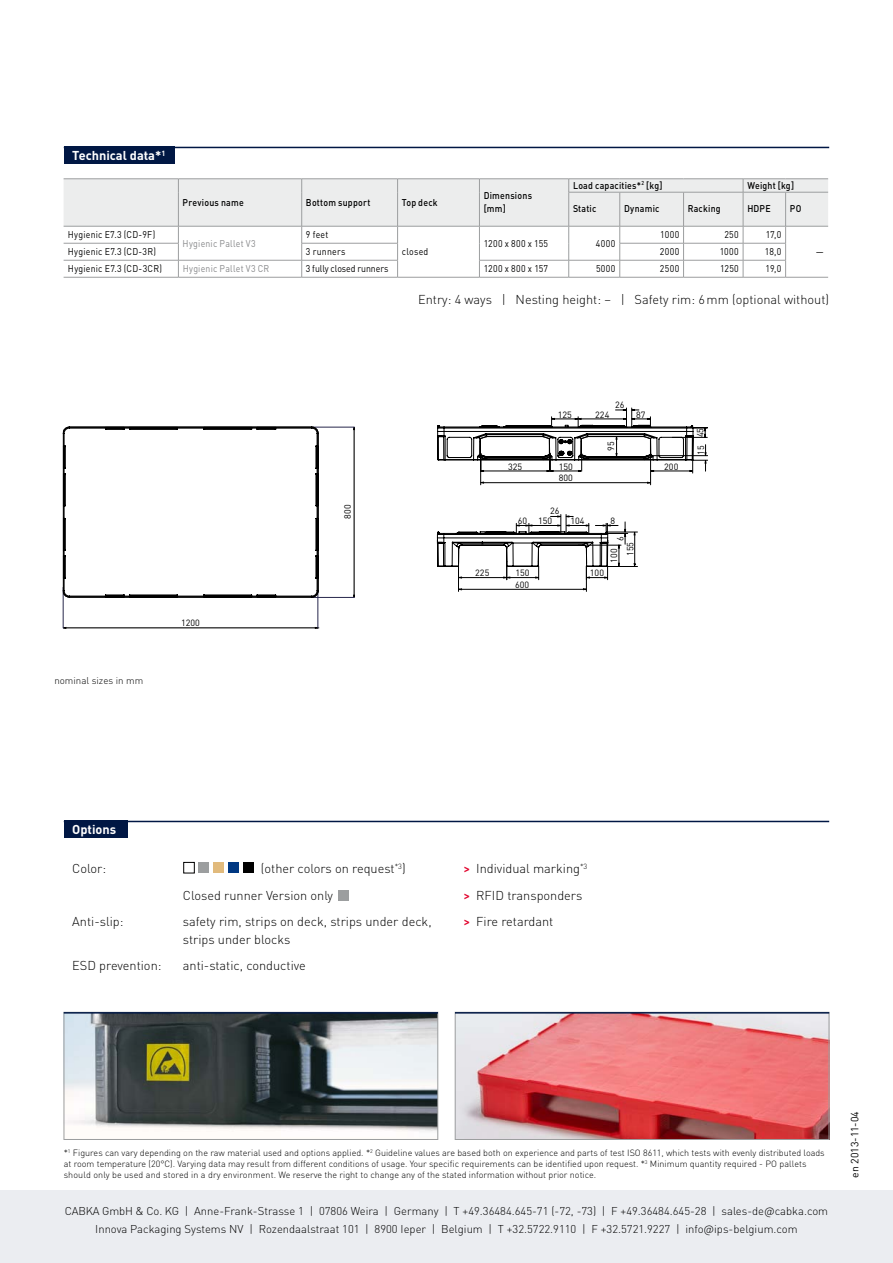
<style>
.page{position:relative;width:893px;height:1263px;background:#fff}
.page>*{position:absolute;margin:0;border:0;box-sizing:border-box;transform-origin:0 0}
.t1{font:300 12.75px/26.5px "DIN Pro";color:#000}
.t2{font:700 12.75px "DIN Pro";color:#fff}
.t3{font:300 11.25px/18px "DIN Pro";color:#000;text-align:center}
.t4{font:10.5px "DIN Pro";color:#000}
.t5{font:9.75px/17px "DIN Pro";letter-spacing:.025em;color:#000;scale:.9 1}
.t6{font:500 9.75px/13.5px "DIN Pro";letter-spacing:.025em;color:#000;scale:.9 1}
.t7{font:9.75px "DIN Pro";letter-spacing:.025em;color:#87888a;scale:.9 1}
.t8{font:9.75px "DIN Pro";letter-spacing:-.005em;color:#000;scale:.9 1}
.t9{font:300 9.75px "DIN Pro";color:#000}
.t10{font:300 9px/10.8px "DIN Pro";color:#000}
.t11{font:9px/10.8px "DIN Pro";color:#000}
.s1{font-weight:500;color:#e2002b}
</style>
<div class="page">
<div style="left:243px;top:862px;width:11px;height:11px;background:#000"></div>
<div style="left:228px;top:862px;width:11px;height:11px;background:#003882"></div>
<div style="left:213px;top:862px;width:11px;height:11px;background:#e1ba7c"></div>
<div style="left:199px;top:862px;width:10px;height:11px;background:#9c9e9f"></div>
<div style="left:183px;top:862px;width:12px;height:11px;border:1px solid #000"></div>
<img style="left:66px;top:1014px;width:370px;height:118px">
<div style="left:64px;top:1012px;width:374px;height:128px;border:1px solid #9c9e9f"></div>
<img style="left:457px;top:1014px;width:370px;height:124px">
<div style="left:455px;top:1012px;width:374px;height:128px;border:1px solid #9c9e9f"></div>
<hr style="left:64px;top:821px;width:765px;height:1px;background:#001744">
<hr style="left:64px;top:147px;width:765px;height:1px;background:#001744">
<hr style="left:64px;top:1012px;width:374px;height:1px;background:#001744">
<hr style="left:455px;top:1012px;width:374px;height:1px;background:#001744">
<hr style="left:66px;top:628px;width:250px;height:1px;background:#000">
<hr style="left:63px;top:587px;width:1px;height:41px;background:#27274c">
<hr style="left:318px;top:590px;width:1px;height:38px;background:#27274c">
<svg style="left:63px;top:427px;width:292px;height:171px"></svg>
<svg style="left:436px;top:408px;width:272px;height:183px"></svg>
<div style="left:0;top:1191px;width:893px;height:72px;background:#ebedf1"></div>
<div style="left:64px;top:147px;width:110px;height:17px;background:#001744"></div>
<div style="left:64px;top:821px;width:64px;height:17px;background:#001744"></div>
<hr style="left:64px;top:277px;width:114px;height:1px;background:#9c9e9f">
<hr style="left:178px;top:277px;width:124px;height:1px;background:#9c9e9f">
<hr style="left:302px;top:277px;width:96px;height:1px;background:#9c9e9f">
<hr style="left:398px;top:277px;width:81px;height:1px;background:#9c9e9f">
<hr style="left:479px;top:277px;width:90px;height:1px;background:#9c9e9f">
<svg style="left:64px;top:179px;width:764px;height:98px"></svg>
<hr style="left:620px;top:243px;width:64px;height:1px;background:#9c9e9f">
<hr style="left:684px;top:243px;width:59px;height:1px;background:#9c9e9f">
<hr style="left:743px;top:243px;width:43px;height:1px;background:#9c9e9f">
<hr style="left:620px;top:260px;width:64px;height:1px;background:#9c9e9f">
<hr style="left:684px;top:260px;width:59px;height:1px;background:#9c9e9f">
<hr style="left:743px;top:260px;width:43px;height:1px;background:#9c9e9f">
<hr style="left:620px;top:277px;width:64px;height:1px;background:#9c9e9f">
<hr style="left:684px;top:277px;width:59px;height:1px;background:#9c9e9f">
<hr style="left:743px;top:277px;width:43px;height:1px;background:#9c9e9f">
<hr style="left:569px;top:260px;width:51px;height:1px;background:#9c9e9f">
<hr style="left:569px;top:277px;width:51px;height:1px;background:#9c9e9f">
<hr style="left:743px;top:192px;width:43px;height:1px;background:#9c9e9f">
<hr style="left:786px;top:192px;width:42px;height:1px;background:#9c9e9f">
<hr style="left:785px;top:192px;width:1px;height:34px;background:#9c9e9f">
<hr style="left:786px;top:277px;width:42px;height:1px;background:#9c9e9f">
<hr style="left:569px;top:192px;width:51px;height:1px;background:#9c9e9f">
<hr style="left:568px;top:192px;width:1px;height:34px;background:#9c9e9f">
<hr style="left:620px;top:192px;width:64px;height:1px;background:#9c9e9f">
<hr style="left:619px;top:192px;width:1px;height:34px;background:#9c9e9f">
<hr style="left:684px;top:192px;width:59px;height:1px;background:#9c9e9f">
<hr style="left:683px;top:192px;width:1px;height:34px;background:#9c9e9f">
<hr style="left:743px;top:192px;width:1px;height:34px;background:#9c9e9f">
<hr style="left:64px;top:226px;width:114px;height:1px;background:#9c9e9f">
<hr style="left:302px;top:226px;width:96px;height:1px;background:#9c9e9f">
<hr style="left:398px;top:226px;width:81px;height:1px;background:#9c9e9f">
<hr style="left:479px;top:226px;width:90px;height:1px;background:#9c9e9f">
<hr style="left:569px;top:226px;width:51px;height:1px;background:#9c9e9f">
<hr style="left:620px;top:226px;width:64px;height:1px;background:#9c9e9f">
<hr style="left:684px;top:226px;width:59px;height:1px;background:#9c9e9f">
<hr style="left:743px;top:226px;width:43px;height:1px;background:#9c9e9f">
<hr style="left:786px;top:226px;width:42px;height:1px;background:#9c9e9f">
<hr style="left:178px;top:226px;width:124px;height:1px;background:#9c9e9f">
<div style="left:338px;top:890px;width:10px;height:11px;background:#9c9e9f"></div>
<h1 class="t2" style="left:72px;top:147px;width:95px">Technical data*<sup>1</sup></h1>
<p class="t6" style="left:183px;top:195px;width:69px">Previous name</p>
<p class="t6" style="left:306px;top:195px;width:73px">Bottom support</p>
<p class="t6" style="left:402px;top:195px;width:41px">Top deck</p>
<p class="t6" style="left:484px;top:188px;width:55px">Dimensions [mm]</p>
<p class="t6" style="left:573px;top:178px;width:101px">Load capacities*<sup>2</sup> [kg]</p>
<p class="t6" style="left:747px;top:178px;width:53px">Weight [kg]</p>
<p class="t6" style="left:573px;top:201px;width:28px">Static</p>
<p class="t6" style="left:624px;top:201px;width:41px">Dynamic</p>
<p class="t6" style="left:688px;top:201px;width:38px">Racking</p>
<p class="t6" style="left:747px;top:201px;width:27px">HDPE</p>
<p class="t6" style="left:790px;top:201px;width:14px">PO</p>
<p class="t5" style="left:68px;top:226px;width:99px">Hygienic E7.3 (CD-9F)</p>
<p class="t5" style="left:660px;top:226px;width:23px">1000</p>
<p class="t5" style="left:724px;top:226px;width:17px">250</p>
<p class="t5" style="left:766px;top:226px;width:19px">17,0</p>
<p class="t5" style="left:306px;top:226px;width:45px">9 feet<br>3 runners</p>
<p class="t7" style="left:183px;top:237px;width:83px">Hygienic Pallet V3</p>
<p class="t5" style="left:484px;top:234px;width:73px">1200 x 800 x 155</p>
<p class="t5" style="left:596px;top:234px;width:23px">4000</p>
<p class="t5" style="left:68px;top:243px;width:100px">Hygienic E7.3 (CD-3R)</p>
<p class="t5" style="left:660px;top:243px;width:23px">2000</p>
<p class="t5" style="left:720px;top:243px;width:23px">1000</p>
<p class="t5" style="left:765px;top:243px;width:20px">18,0</p>
<p class="t5" style="left:816px;top:243px;width:10px">—</p>
<p class="t5" style="left:68px;top:260px;width:106px">Hygienic E7.3 (CD-3CR)</p>
<p class="t7" style="left:183px;top:262px;width:98px">Hygienic Pallet V3 CR</p>
<p class="t5" style="left:484px;top:260px;width:73px">1200 x 800 x 157</p>
<p class="t5" style="left:596px;top:260px;width:23px">5000</p>
<p class="t5" style="left:660px;top:260px;width:23px">2500</p>
<p class="t5" style="left:720px;top:260px;width:22px">1250</p>
<p class="t5" style="left:766px;top:260px;width:19px">19,0</p>
<p class="t5" style="left:402px;top:243px;width:31px">closed</p>
<p class="t8" style="left:306px;top:262px;width:93px">3 fully closed runners</p>
<h1 class="t1" style="left:418px;top:286px;width:413px">Entry: 4 ways | Nesting height: – | Safety rim: 6mm (optional without)</h1>
<p class="t11" style="left:615px;top:399px;width:11px">26</p>
<p class="t9" style="left:54px;top:673px;width:90px">nominal sizes in mm</p>
<p class="t11" style="left:181px;top:617px;width:20px">1200</p>
<p class="t11" style="left:342px;top:519px;width:16px;rotate:-90deg">800</p>
<p class="t11" style="left:558px;top:409px;width:16px">125</p>
<p class="t11" style="left:595px;top:409px;width:16px">224</p>
<p class="t11" style="left:636px;top:409px;width:11px">87</p>
<p class="t11" style="left:605px;top:451px;width:11px;rotate:-90deg">95</p>
<p class="t11" style="left:508px;top:461px;width:16px">325</p>
<p class="t11" style="left:664px;top:461px;width:16px">200</p>
<p class="t11" style="left:559px;top:461px;width:16px">150<br>800</p>
<p class="t11" style="left:550px;top:505px;width:11px">26</p>
<p class="t11" style="left:518px;top:515px;width:36px">60 150</p>
<p class="t11" style="left:570px;top:515px;width:16px">104</p>
<p class="t11" style="left:610px;top:515px;width:6px">8</p>
<p class="t11" style="left:608px;top:563px;width:16px;rotate:-90deg">100</p>
<p class="t11" style="left:614px;top:541px;width:6px;rotate:-90deg">6</p>
<p class="t11" style="left:624px;top:556px;width:16px;rotate:-90deg">155</p>
<p class="t11" style="left:605px;top:557px;width:16px;rotate:-90deg">155</p>
<p class="t11" style="left:475px;top:567px;width:16px">225</p>
<p class="t11" style="left:516px;top:567px;width:16px">150</p>
<p class="t11" style="left:590px;top:567px;width:16px">100</p>
<p class="t11" style="left:515px;top:579px;width:16px">600</p>
<p class="t11" style="left:695px;top:437px;width:10px;rotate:-90deg">45</p>
<p class="t11" style="left:695px;top:455px;width:11px;rotate:-90deg">15</p>
<h1 class="t2" style="left:72px;top:821px;width:45px">Options</h1>
<h1 class="t1" style="left:72px;top:854px;width:35px">Color:</h1>
<h1 class="t1" style="left:183px;top:854px;width:224px;text-indent:78px">(other colors on request<sup>*3</sup>)<br>Closed runner Version only</h1>
<h1 class="t1" style="left:72px;top:908px;width:53px">Anti-slip:</h1>
<h1 class="t1" style="left:183px;top:912px;width:250px;line-height:17.7px">safety rim, strips on deck, strips under deck, strips under blocks</h1>
<h1 class="t1" style="left:72px;top:952px;width:91px">ESD prevention:</h1>
<h1 class="t1" style="left:183px;top:952px;width:125px">anti-static, conductive</h1>
<h1 class="t1" style="left:463px;top:855px;width:125px"><span class="s1">&gt;</span> Individual marking<sup>*3 </sup><span class="s1">&gt;</span> RFID transponders <span class="s1">&gt;</span> Fire retardant</h1>
<p class="t10" style="left:64px;top:1147px;width:762px">*<sup>1</sup> Figures can vary depending on the raw material used and options applied. *<sup>2</sup> Guideline values are based both on experience and parts of test ISO 8611, which tests with evenly distributed loads at room temperature (20°C). Varying data may result from different conditions of usage. Your specific requirements can be identified upon request. *<sup>3</sup> Minimum quantity required - PO pallets should only be used and stored in a dry environment. We reserve the right to change any of the stated information without prior notice.</p>
<p class="t3" style="left:65px;top:1202px;width:765px">CABKA GmbH &amp; Co. KG | Anne-Frank-Strasse 1 | 07806 Weira | Germany | T +49.36484.645-71 (-72, -73) | F +49.36484.645-28 | sales-de@cabka.com<br>Innova Packaging Systems NV | Rozendaalstraat 101 | 8900 Ieper | Belgium | T +32.5722.9110 | F +32.5721.9227 | info@ips-belgium.com</p>
<p class="t4" style="left:847px;top:1178px;width:68px;rotate:-90deg">en 2013-11-04</p>
</div>
